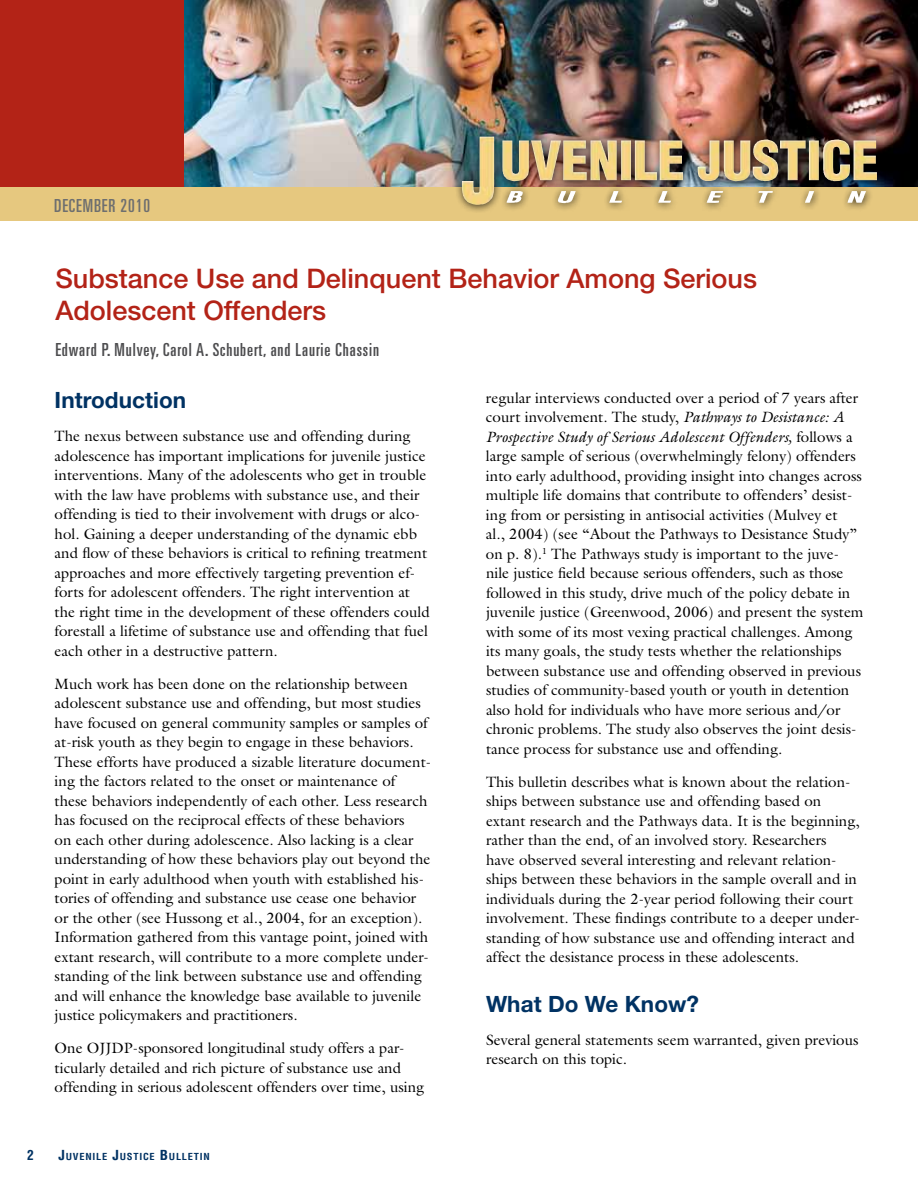
<style>
.page{position:relative;width:918px;height:1188px;background:#fff}
.page>*{position:absolute;margin:0;border:0;box-sizing:border-box;transform-origin:0 0}
.t1{font:500 27px/31.5px "Helvetica Neue LT Std";color:#b32317}
.t2{font:700 22.5px "Helvetica Neue LT Std";letter-spacing:.005em;color:#003263}
.t3{font:ultra-condensed 18px "Univers LT Std";letter-spacing:.05em;color:#4d4d4f}
.t4{font:ultra-condensed 18px "Univers LT Std";letter-spacing:.05em;color:#6e6f6f}
.t5{font:15px/19.5px "Galliard Std";color:#000}
.t6{font:700 condensed 13.5px "Helvetica LT Std";color:#003263}
.t7{font:700 condensed 9.45px "Helvetica LT Std";letter-spacing:.07em;color:#003263;scale:1.1 1}
.s1{font-style:italic}
.s2{font-size:13.5px}
</style>
<div class="page">
<div style="left:0;top:0;width:188px;height:190px;background:#b32317"></div>
<div style="left:0;top:187px;width:918px;height:34px;background:#e6c87f"></div>
<img style="left:184px;top:0;width:734px;height:187px">
<div style="left:455px;top:129px;width:430px;height:85px;background:#000;opacity:.75"></div>
<img style="left:462px;top:137px;width:388px;height:68px">
<div style="left:499px;top:184px;width:374px;height:28px;background:#000;opacity:.75"></div>
<img style="left:559px;top:191px;width:307px;height:12px">
<p class="t4" style="left:54px;top:195px;width:97px">DECEMBER 2010</p>
<h2 class="t1" style="left:55px;top:263px;width:703px">Substance Use and Delinquent Behavior Among Serious<br>Adolescent Offenders</h2>
<p class="t3" style="left:55px;top:339px;width:325px">Edward P. Mulvey, Carol A. Schubert, and Laurie Chassin</p>
<h3 class="t2" style="left:55px;top:386px;width:133px">Introduction</h3>
<p class="t5" style="left:55px;top:426px;width:377px">The nexus between substance use and offending during adolescence has important implications for juvenile justice interventions. Many of the adolescents who get in trouble with the law have problems with substance use, and their offending is tied to their involvement with drugs or alco&shy;hol. Gaining a deeper understanding of the dynamic ebb and flow of these behaviors is critical to refining treatment approaches and more effectively targeting prevention ef&shy;forts for adolescent offenders. The right intervention at the right time in the development of these offenders could forestall a lifetime of substance use and offending that fuel each other in a destructive pattern.</p>
<p class="t5" style="left:55px;top:674px;width:378px">Much work has been done on the relationship between adolescent substance use and offending, but most studies have focused on general community samples or samples of at-risk youth as they begin to engage in these behaviors.<br>These efforts have produced a sizable literature document&shy;ing the factors related to the onset or maintenance of these behaviors independently of each other. Less research has focused on the reciprocal effects of these behaviors<br>on each other during adolescence. Also lacking is a clear understanding of how these behaviors play out beyond the point in early adulthood when youth with established his&shy;tories of offending and substance use cease one behavior or the other (see Hussong et al., 2004, for an exception).<br>Information gathered from this vantage point, joined with extant research, will contribute to a more complete under&shy;standing of the link between substance use and offending and will enhance the knowledge base available to juvenile justice policymakers and practitioners.</p>
<p class="t5" style="left:55px;top:1038px;width:371px">One OJJDP-sponsored longitudinal study offers a par&shy;ticularly detailed and rich picture of substance use and offending in serious adolescent offenders over time, using</p>
<p class="t5" style="left:486px;top:388px;width:379px">regular interviews conducted over a period of 7 years after court involvement. The study, <span class="s1">Pathways to Desistance: A Prospective Study of Serious Adolescent Offenders,</span> follows a large sample of serious (overwhelmingly felony) offenders into early adulthood, providing insight into changes across multiple life domains that contribute to offenders’ desist&shy;ing from or persisting in antisocial activities (Mulvey et<br>al., 2004) (see “About the Pathways to Desistance Study” on p. 8).<sup>1</sup> The Pathways study is important to the juve&shy;nile justice field because serious offenders, such as those followed in this study, drive much of the policy debate in juvenile justice (Greenwood, 2006) and present the system with some of its most vexing practical challenges. Among its many goals, the study tests whether the relationships between substance use and offending observed in previous studies of community-based youth or youth in detention also hold for individuals who have more serious and/or chronic problems. The study also observes the joint desis&shy;tance process for substance use and offending.</p>
<p class="t5" style="left:486px;top:772px;width:375px">This bulletin describes what is known about the relation&shy;ships between substance use and offending based on extant research and the Pathways data. It is the beginning, rather than the end, of an involved story. Researchers<br>have observed several interesting and relevant relation&shy;ships between these behaviors in the sample overall and in individuals during the 2-year period following their court involvement. These findings contribute to a deeper under&shy;standing of how substance use and offending interact and affect the desistance process in these adolescents.</p>
<h3 class="t2" style="left:486px;top:990px;width:215px">What Do We Know?</h3>
<p class="t5" style="left:486px;top:1030px;width:374px">Several general statements seem warranted, given previous research on this topic.</p>
<p class="t6" style="left:27px;top:1147px;width:8px">2</p>
<p class="t7" style="left:59px;top:1151px;width:139px"><span class="s2">J</span>UVENILE <span class="s2">J</span>USTICE <span class="s2">B</span>ULLETIN</p>
</div>
